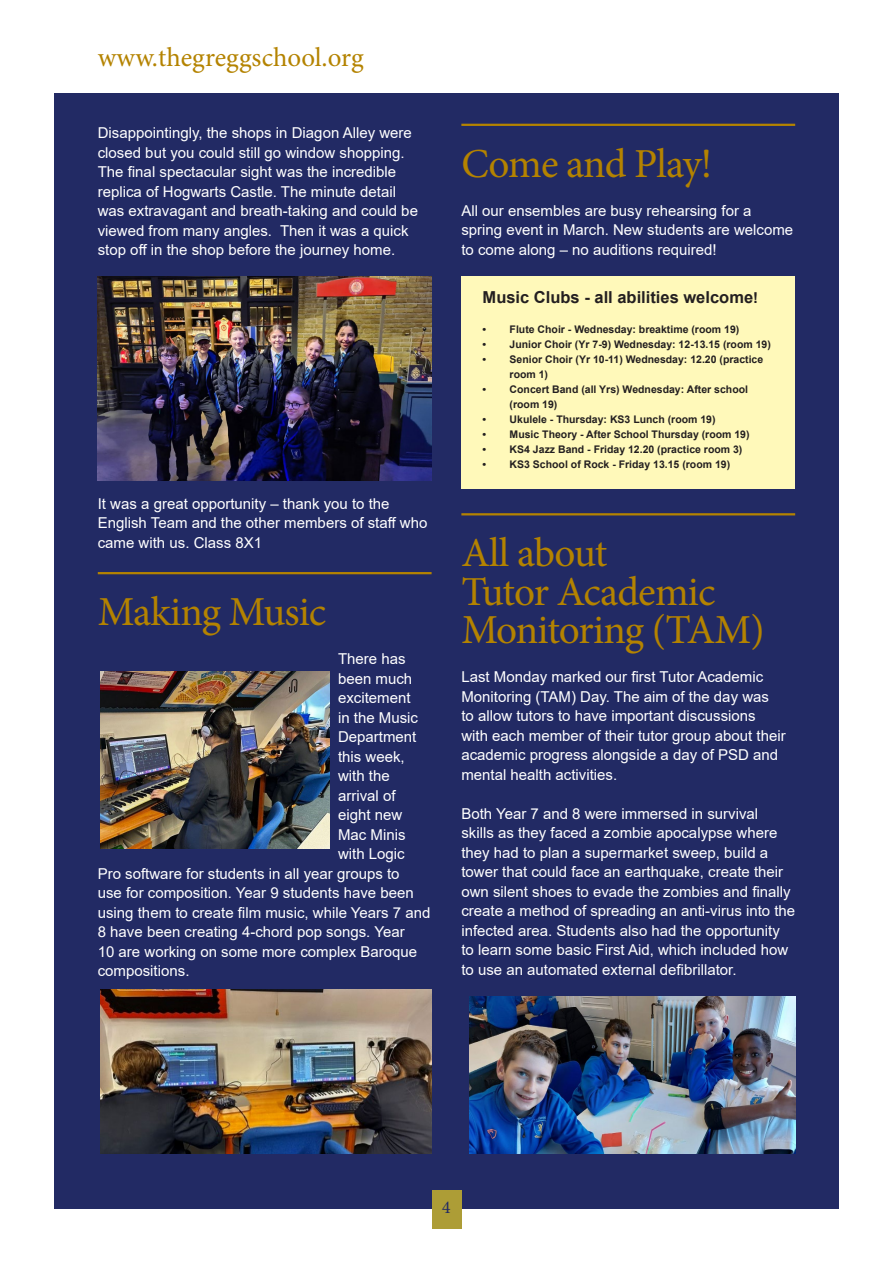
<style>
.page{position:relative;width:893px;height:1263px;background:#fff}
.page>*{position:absolute;margin:0;border:0;box-sizing:border-box;transform-origin:0 0}
.t1{font:41.25px/38.4px "Minion Pro";letter-spacing:-.025em;color:#b48300}
.t2{font:27px "Minion Pro";color:#b48300}
.t3{font:18px "Minion Pro";color:#222a64}
.Paragraph_Style_1{font:700 16.5px "Arial";color:#231f20}
.Paragraph_Style_1-2{font:15px/19.5px "Arial";color:#fff}
.t4{font:700 10.5px/15px "Arial";color:#231f20}
.s1{font-size:15px}
</style>
<div class="page">
<div style="left:54px;top:93px;width:785px;height:1116px;background:#222a64"></div>
<div style="left:432px;top:1190px;width:29px;height:39px;background:#ad9d36"></div>
<hr style="left:98px;top:572px;width:334px;height:2px;background:#b48300">
<hr style="left:461px;top:124px;width:334px;height:2px;background:#b48300">
<hr style="left:461px;top:513px;width:334px;height:2px;background:#b48300">
<img style="left:100px;top:672px;width:230px;height:177px">
<img style="left:98px;top:277px;width:334px;height:203px">
<img style="left:100px;top:990px;width:332px;height:163px">
<img style="left:469px;top:996px;width:326px;height:157px">
<div style="left:461px;top:277px;width:334px;height:212px;background:#fff9ba"></div>
<p class="t2" style="left:98px;top:39px;width:267px">www.thegreggschool.org</p>
<p class="Paragraph_Style_1-2" style="left:98px;top:123px;width:322px">Disappointingly, the shops in Diagon Alley were closed but you could still go window shopping.<br>The final spectacular sight was the incredible replica of Hogwarts Castle. The minute detail was extravagant and breath-taking and could be viewed from many angles. Then it was a quick stop off in the shop before the journey home.</p>
<p class="Paragraph_Style_1-2" style="left:98px;top:494px;width:331px">It was a great opportunity – thank you to the<br>English Team and the other members of staff who came with us. Class 8X1</p>
<p class="t1" style="left:98px;top:593px;width:230px">Making Music</p>
<p class="Paragraph_Style_1-2" style="left:338px;top:649px;width:69px">There has</p>
<p class="Paragraph_Style_1-2" style="left:338px;top:669px;width:76px">been much</p>
<p class="Paragraph_Style_1-2" style="left:338px;top:688px;width:74px">excitement</p>
<p class="Paragraph_Style_1-2" style="left:338px;top:708px;width:82px">in the Music</p>
<p class="Paragraph_Style_1-2" style="left:338px;top:727px;width:80px">Department</p>
<p class="Paragraph_Style_1-2" style="left:338px;top:747px;width:68px">this week,</p>
<p class="Paragraph_Style_1-2" style="left:338px;top:766px;width:53px">with the</p>
<p class="Paragraph_Style_1-2" style="left:338px;top:786px;width:59px">arrival of</p>
<p class="Paragraph_Style_1-2" style="left:338px;top:805px;width:66px">eight new</p>
<p class="Paragraph_Style_1-2" style="left:338px;top:825px;width:69px">Mac Minis</p>
<p class="Paragraph_Style_1-2" style="left:338px;top:844px;width:68px">with Logic</p>
<p class="Paragraph_Style_1-2" style="left:98px;top:864px;width:303px">Pro software for students in all year groups to</p>
<p class="Paragraph_Style_1-2" style="left:98px;top:883px;width:318px">use for composition. Year 9 students have been</p>
<p class="Paragraph_Style_1-2" style="left:98px;top:903px;width:334px">using them to create film music, while Years 7 and</p>
<p class="Paragraph_Style_1-2" style="left:98px;top:922px;width:308px">8 have been creating 4-chord pop songs. Year</p>
<p class="Paragraph_Style_1-2" style="left:98px;top:942px;width:321px">10 are working on some more complex Baroque</p>
<p class="Paragraph_Style_1-2" style="left:98px;top:961px;width:93px">compositions.</p>
<p class="t1" style="left:461px;top:145px;width:252px">Come and Play!</p>
<p class="Paragraph_Style_1-2" style="left:461px;top:201px;width:333px">All our ensembles are busy rehearsing for a spring event in March. New students are welcome to come along – no auditions required!</p>
<p class="Paragraph_Style_1" style="left:483px;top:285px;width:277px">Music Clubs - all abilities welcome<span class="s1">!</span></p>
<p class="t4" style="left:483px;top:322px;width:258px">• Flute Choir - Wednesday: breaktime (room 19)</p>
<p class="t4" style="left:483px;top:337px;width:290px">• Junior Choir (Yr 7-9) Wednesday: 12-13.15 (room 19)</p>
<p class="t4" style="left:510px;top:352px;width:255px;text-indent:-27px">• Senior Choir (Yr 10-11) Wednesday: 12.20 (practice room 1)</p>
<p class="t4" style="left:510px;top:382px;width:240px;text-indent:-27px">• Concert Band (all Yrs) Wednesday: After school (room 19)</p>
<p class="t4" style="left:483px;top:412px;width:234px">• Ukulele - Thursday: KS3 Lunch (room 19)</p>
<p class="t4" style="left:483px;top:427px;width:268px">• Music Theory - After School Thursday (room 19)</p>
<p class="t4" style="left:483px;top:442px;width:261px">• KS4 Jazz Band - Friday 12.20 (practice room 3)</p>
<p class="t4" style="left:483px;top:457px;width:249px">• KS3 School of Rock - Friday 13.15 (room 19)</p>
<p class="t1" style="left:461px;top:534px;width:305px">All about<br>Tutor Academic<br>Monitoring (TAM)</p>
<p class="Paragraph_Style_1-2" style="left:461px;top:667px;width:326px">Last Monday marked our first Tutor Academic Monitoring (TAM) Day. The aim of the day was<br>to allow tutors to have important discussions with each member of their tutor group about their academic progress alongside a day of PSD and mental health activities.</p>
<p class="Paragraph_Style_1-2" style="left:461px;top:804px;width:335px">Both Year 7 and 8 were immersed in survival<br>skills as they faced a zombie apocalypse where they had to plan a supermarket sweep, build a tower that could face an earthquake, create their own silent shoes to evade the zombies and finally create a method of spreading an anti-virus into the infected area. Students also had the opportunity to learn some basic First Aid, which included how to use an automated external defibrillator.</p>
<p class="t3" style="left:442px;top:1196px;width:10px">4</p>
</div>
